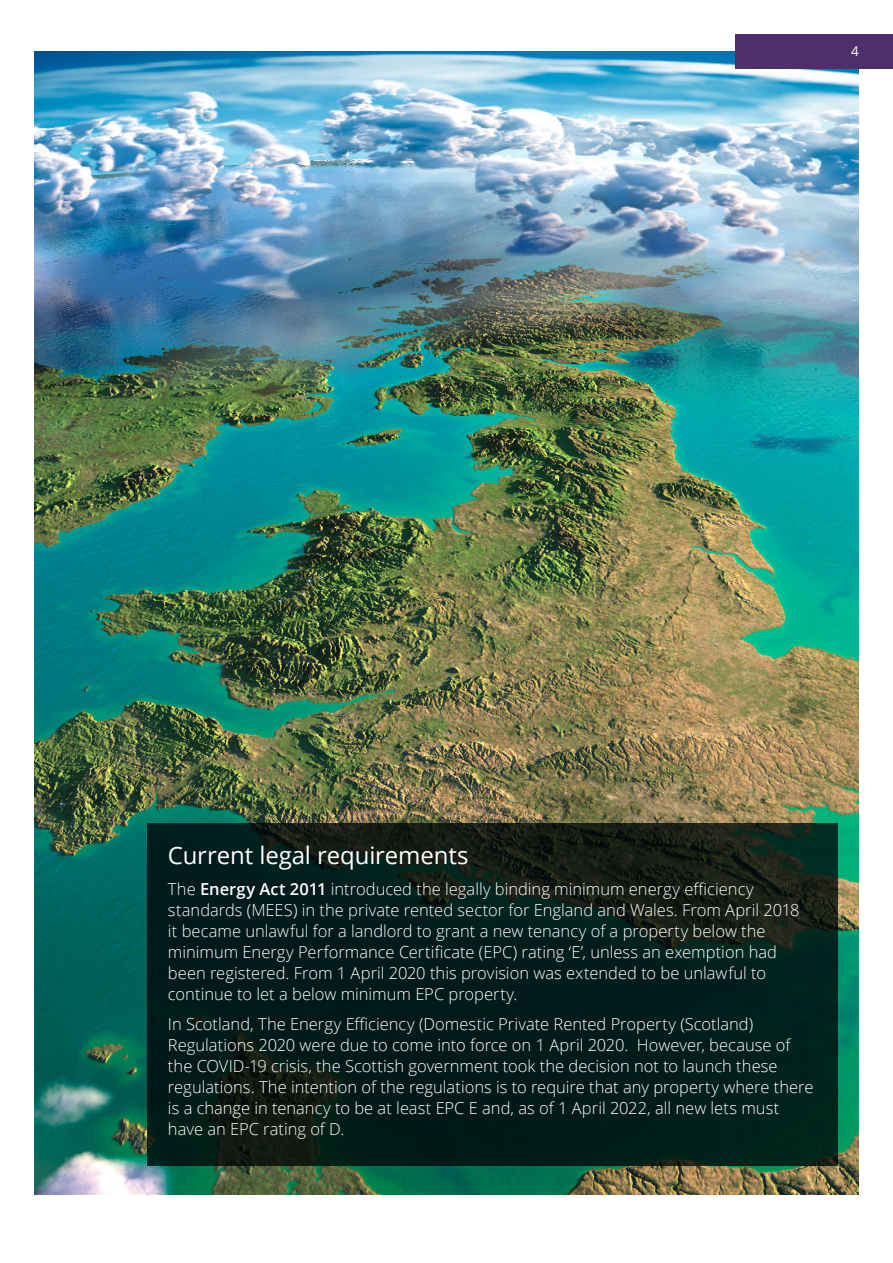
<style>
.page{position:relative;width:893px;height:1263px;background:#fff}
.page>*{position:absolute;margin:0;border:0;box-sizing:border-box;transform-origin:0 0}
.t1{font:24px "Open Sans";letter-spacing:-.005em;color:#fff}
.t2{font:300 16.5px/21px "Open Sans";color:#fff}
.t3{font:13.5px "Open Sans";color:#fff}
.s1{font-weight:600}
</style>
<div class="page">
<img style="left:34px;top:51px;width:825px;height:1144px">
<svg style="left:147px;top:824px;width:690px;height:342px;background:#051c19"></svg>
<div style="left:735px;top:34px;width:158px;height:34px;background:#4d3069"></div>
<p class="t3" style="left:851px;top:42px;width:9px">4</p>
<h1 class="t1" style="left:168px;top:839px;width:302px">Current legal requirements</h1>
<p class="t2" style="left:168px;top:878px;width:633px">The <span class="s1">Energy Act 2011</span> introduced the legally binding minimum energy efficiency standards (MEES) in the private rented sector for England and Wales. From April 2018 it became unlawful for a landlord to grant a new tenancy of a property below the minimum Energy Performance Certificate (EPC) rating ‘E’, unless an exemption had been registered. From 1 April 2020 this provision was extended to be unlawful to continue to let a below minimum EPC property.</p>
<p class="t2" style="left:168px;top:1013px;width:647px">In Scotland, The Energy Efficiency (Domestic Private Rented Property (Scotland)<br>Regulations 2020 were due to come into force on 1 April 2020. However, because of the COVID-19 crisis, the Scottish government took the decision not to launch these regulations. The intention of the regulations is to require that any property where there is a change in tenancy to be at least EPC E and, as of 1 April 2022, all new lets must have an EPC rating of D.</p>
</div>
